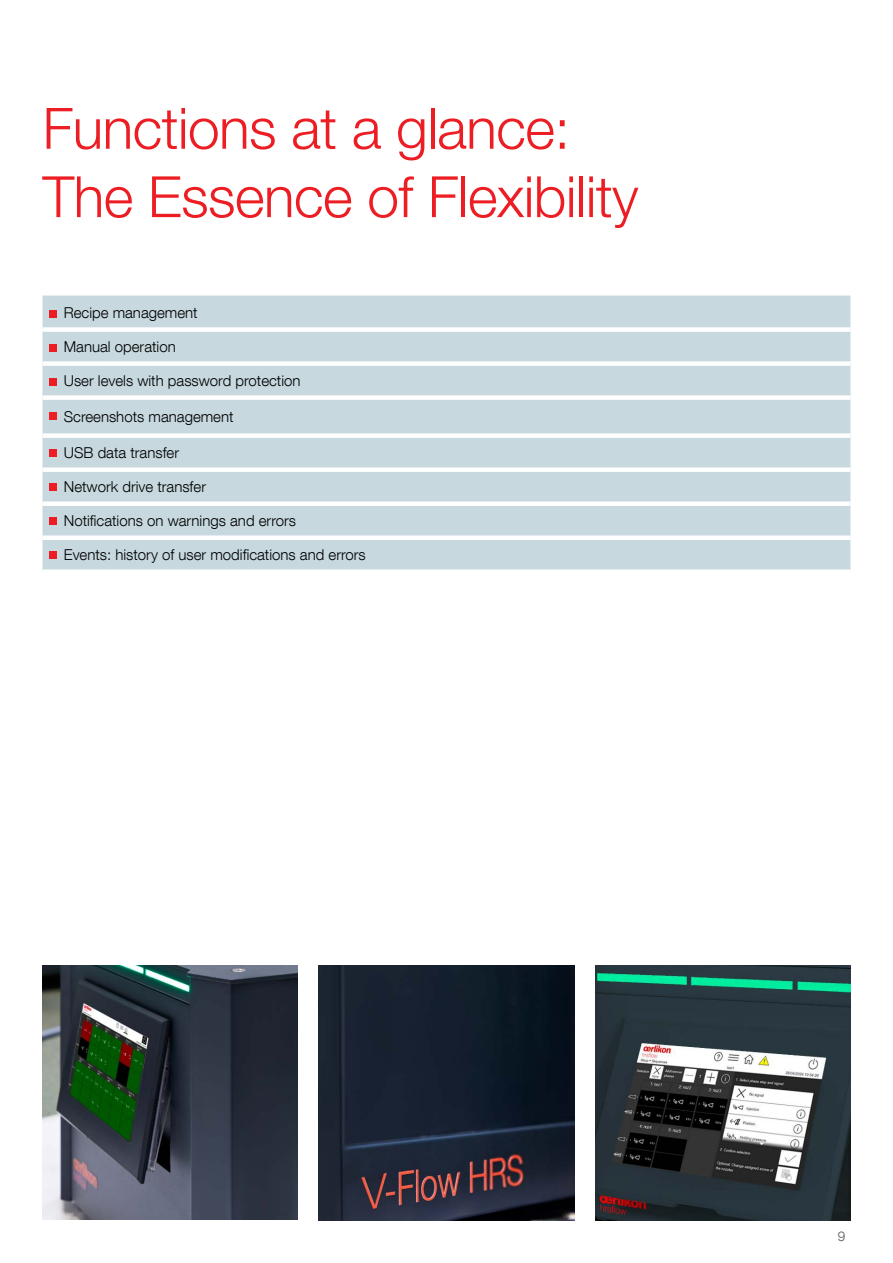
<style>
.page{position:relative;width:893px;height:1263px;background:#fff}
.page>*{position:absolute;margin:0;border:0;box-sizing:border-box;transform-origin:0 0}
.t1{font:300 57px/68.4px "Helvetica Neue LT Com";letter-spacing:-.01em;color:#ed1d24}
.t2{font:300 15px "Helvetica Neue LT Com";color:#000}
.t3{font:300 13.5px "Helvetica Neue LT Com";color:#58595b}
</style>
<div class="page">
<div style="left:43px;top:296px;width:807px;height:273px;background:#c7d9df"></div>
<div style="left:43px;top:327px;width:807px;height:5px;background:#fff"></div>
<div style="left:43px;top:361px;width:807px;height:5px;background:#fff"></div>
<div style="left:43px;top:395px;width:807px;height:5px;background:#fff"></div>
<div style="left:43px;top:433px;width:807px;height:5px;background:#fff"></div>
<div style="left:43px;top:467px;width:807px;height:5px;background:#fff"></div>
<div style="left:43px;top:501px;width:807px;height:5px;background:#fff"></div>
<div style="left:43px;top:535px;width:807px;height:5px;background:#fff"></div>
<img style="left:43px;top:965px;width:255px;height:255px">
<img style="left:319px;top:965px;width:255px;height:255px">
<div style="left:49px;top:310px;width:8px;height:8px;background:#ed1d24"></div>
<div style="left:49px;top:344px;width:8px;height:8px;background:#ed1d24"></div>
<div style="left:49px;top:378px;width:8px;height:8px;background:#ed1d24"></div>
<div style="left:49px;top:412px;width:8px;height:8px;background:#ed1d24"></div>
<div style="left:49px;top:449px;width:8px;height:8px;background:#ed1d24"></div>
<div style="left:49px;top:483px;width:8px;height:8px;background:#ed1d24"></div>
<div style="left:49px;top:517px;width:8px;height:8px;background:#ed1d24"></div>
<div style="left:49px;top:551px;width:8px;height:8px;background:#ed1d24"></div>
<img style="left:595px;top:965px;width:255px;height:255px">
<h1 class="t1" style="left:43px;top:93px;width:597px">Functions at a glance:<br>The Essence of Flexibility</h1>
<p class="t2" style="left:64px;top:303px;width:135px">Recipe management</p>
<p class="t2" style="left:64px;top:337px;width:113px">Manual operation</p>
<p class="t2" style="left:64px;top:371px;width:238px">User levels with password protection</p>
<p class="t2" style="left:64px;top:407px;width:171px">Screenshots management</p>
<p class="t2" style="left:64px;top:443px;width:117px">USB data transfer</p>
<p class="t2" style="left:64px;top:477px;width:144px">Network drive transfer</p>
<p class="t2" style="left:64px;top:512px;width:234px">Notifications on warnings and errors</p>
<p class="t2" style="left:64px;top:546px;width:303px">Events: history of user modifications and errors</p>
<p class="t3" style="left:838px;top:1227px;width:9px">9</p>
</div>
